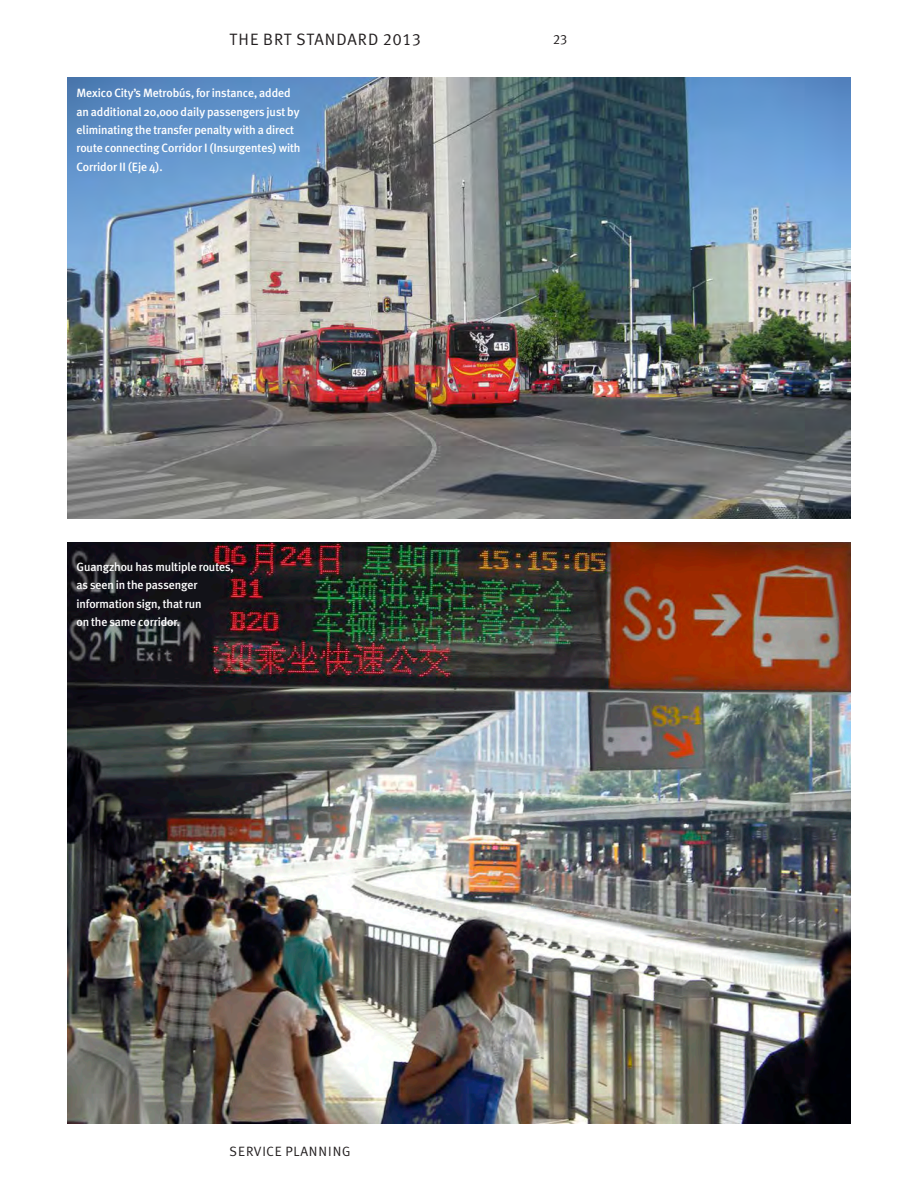
<style>
.page{position:relative;width:918px;height:1188px;background:#fff}
.page>*{position:absolute;margin:0;border:0;box-sizing:border-box;transform-origin:0 0}
.t1{font:16.5px "Meta Plus Normal Caps";letter-spacing:.05em;color:#231f20}
.t2{font:13.5px "Meta Plus Normal Caps";letter-spacing:.05em;color:#231f20}
.t3{font:500 12px/18.3px "Meta Plus";letter-spacing:-.01em;color:#fff}
</style>
<div class="page">
<img style="left:68px;top:77px;width:782px;height:442px">
<img style="left:68px;top:542px;width:782px;height:582px">
<h1 class="t1" style="left:230px;top:30px;width:193px">THE BRT STANDARD 2013</h1>
<p class="t2" style="left:553px;top:31px;width:16px">23</p>
<p class="t3" style="left:76px;top:84px;width:226px">Mexico City’s Metrobús, for instance, added an additional 20,000 daily passengers just by eliminating the transfer penalty with a direct route connecting Corridor I (Insurgentes) with Corridor II (Eje 4).</p>
<p class="t3" style="left:76px;top:558px;width:159px">Guangzhou has multiple routes, as seen in the passenger information sign, that run<br>on the same corridor.</p>
<p class="t2" style="left:230px;top:1143px;width:123px">SERVICE PLANNING</p>
</div>
